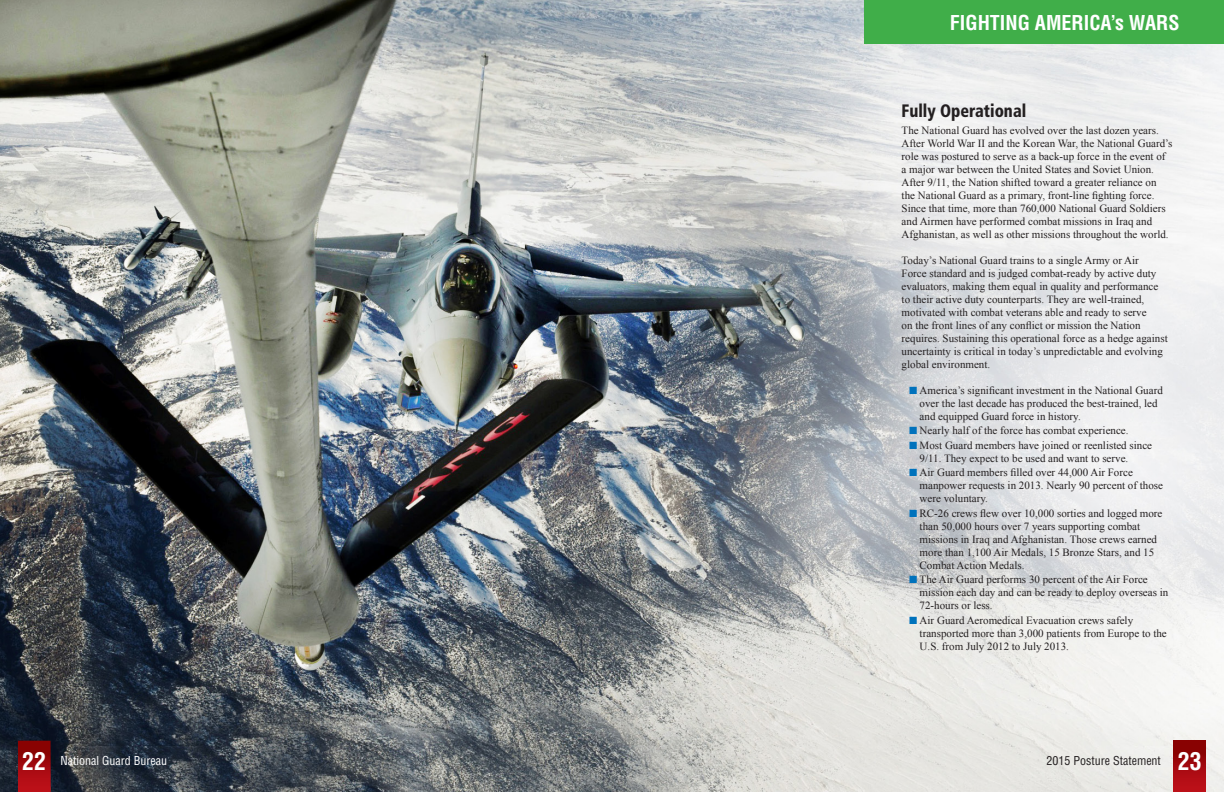
<style>
.page{position:relative;width:1224px;height:792px;background:#fff}
.page>*{position:absolute;margin:0;border:0;box-sizing:border-box;transform-origin:0 0}
.t1{font:700 condensed 20px "Helvetica";color:#fff}
._5__Body_headings{font:900 condensed 18px "Frutiger";color:#231f20;scale:.9 1}
.t2{font:condensed 12px "Helvetica";color:#231f20}
.t3{font:condensed 12px "Helvetica";color:#fff}
._7__Body{font:11px/13px "Times New Roman";color:#231f20}
._8__Bullets_of_body{font:11px/13px "Times New Roman";color:#231f20}
.s1{font-weight:700;font-size:24px}
.s2{font-weight:700;font-size:24px;color:#fff}
</style>
<div class="page">
<img style="left:0;top:0;width:1224px;height:792px">
<div style="left:1173px;top:741px;width:33px;height:51px;background:linear-gradient(to bottom,#800000,#c2121c)"></div>
<div style="left:18px;top:741px;width:33px;height:51px;background:linear-gradient(to bottom,#800000,#c2121c)"></div>
<div style="left:864px;top:0;width:360px;height:43px;background:#40ae49"></div>
<svg style="left:910px;top:387px;width:7px;height:7px"></svg>
<svg style="left:910px;top:427px;width:7px;height:7px"></svg>
<svg style="left:910px;top:442px;width:7px;height:7px"></svg>
<svg style="left:910px;top:469px;width:7px;height:7px"></svg>
<svg style="left:910px;top:509px;width:7px;height:8px"></svg>
<svg style="left:910px;top:576px;width:7px;height:7px"></svg>
<svg style="left:910px;top:616px;width:7px;height:8px"></svg>
<p class="t1" style="left:950px;top:10px;width:231px">FIGHTING AMERICA’s WARS</p>
<p class="_5__Body_headings" style="left:902px;top:100px;width:140px">Fully Operational</p>
<p class="_7__Body" style="left:902px;top:124px;width:272px">The National Guard has evolved over the last dozen years.<br>After World War II and the Korean War, the National Guard’s role was postured to serve as a back-up force in the event of a major war between the United States and Soviet Union.<br>After 9/11, the Nation shifted toward a greater reliance on the National Guard as a primary, front-line fighting force.<br>Since that time, more than 760,000 National Guard Soldiers and Airmen have performed combat missions in Iraq and Afghanistan, as well as other missions throughout the world.</p>
<p class="_7__Body" style="left:902px;top:254px;width:268px">Today’s National Guard trains to a single Army or Air<br>Force standard and is judged combat-ready by active duty evaluators, making them equal in quality and performance to their active duty counterparts. They are well-trained, motivated with combat veterans able and ready to serve<br>on the front lines of any conflict or mission the Nation requires. Sustaining this operational force as a hedge against uncertainty is critical in today’s unpredictable and evolving global environment.</p>
<p class="_8__Bullets_of_body" style="left:920px;top:384px;width:245px">America’s significant investment in the National Guard over the last decade has produced the best-trained, led and equipped Guard force in history.</p>
<p class="_8__Bullets_of_body" style="left:920px;top:424px;width:210px">Nearly half of the force has combat experience.</p>
<p class="_8__Bullets_of_body" style="left:920px;top:439px;width:234px">Most Guard members have joined or reenlisted since<br>9/11. They expect to be used and want to serve.</p>
<p class="_8__Bullets_of_body" style="left:920px;top:466px;width:245px">Air Guard members filled over 44,000 Air Force manpower requests in 2013. Nearly 90 percent of those were voluntary.</p>
<p class="_8__Bullets_of_body" style="left:920px;top:506px;width:244px">RC-26 crews flew over 10,000 sorties and logged more than 50,000 hours over 7 years supporting combat missions in Iraq and Afghanistan. Those crews earned more than 1,100 Air Medals, 15 Bronze Stars, and 15<br>Combat Action Medals.</p>
<p class="_8__Bullets_of_body" style="left:920px;top:573px;width:250px">The Air Guard performs 30 percent of the Air Force mission each day and can be ready to deploy overseas in<br>72-hours or less.</p>
<p class="_8__Bullets_of_body" style="left:920px;top:613px;width:249px">Air Guard Aeromedical Evacuation crews safely transported more than 3,000 patients from Europe to the<br>U.S. from July 2012 to July 2013.</p>
<p class="t3" style="left:22px;top:753px;width:146px"><span class="s1">22</span> National Guard Bureau</p>
<p class="t2" style="left:1046px;top:753px;width:157px">2015 Posture Statement <span class="s2">23</span></p>
</div>
